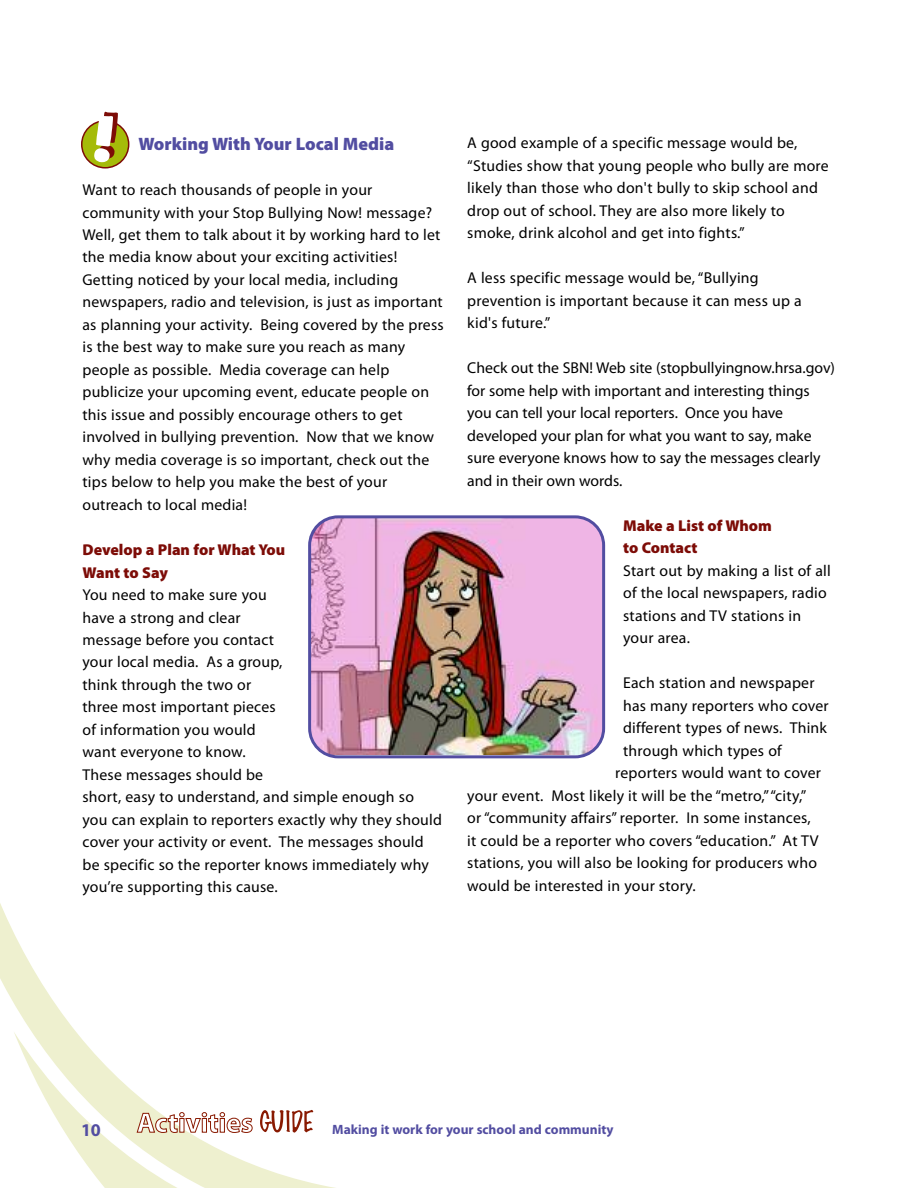
<style>
.page{position:relative;width:918px;height:1188px;background:#fff}
.page>*{position:absolute;margin:0;border:0;box-sizing:border-box;transform-origin:0 0}
.t1{font:900 18px "Myriad Pro";color:#524da1}
.t2{font:700 18px "Myriad Pro";color:#524da1}
.t3{font:15.75px/22.5px "Myriad Pro";letter-spacing:.015em;color:#000}
.t4{font:900 15.75px/22.5px "Myriad Pro";color:#7d0c07}
.t5{font:700 13.5px "Myriad Pro";color:#524da1}
</style>
<div class="page">
<svg style="left:0;top:903px;width:14px;height:100px"></svg>
<svg style="left:14px;top:758px;width:362px;height:430px"></svg>
<svg style="left:136px;top:1112px;width:117px;height:21px"></svg>
<svg style="left:260px;top:1110px;width:53px;height:23px"></svg>
<img style="left:308px;top:515px;width:297px;height:243px">
<svg style="left:81px;top:120px;width:48px;height:49px"></svg>
<p class="t1" style="left:138px;top:137px;width:257px">Working With Your Local Media</p>
<p class="t3" style="left:82px;top:180px;width:363px">Want to reach thousands of people in your community with your Stop Bullying Now! message?<br>Well, get them to talk about it by working hard to let the media know about your exciting activities!<br>Getting noticed by your local media, including newspapers, radio and television, is just as important as planning your activity. Being covered by the press is the best way to make sure you reach as many people as possible. Media coverage can help publicize your upcoming event, educate people on this issue and possibly encourage others to get involved in bullying prevention. Now that we know why media coverage is so important, check out the tips below to help you make the best of your outreach to local media!</p>
<p class="t4" style="left:82px;top:540px;width:204px">Develop a Plan for What You<br>Want to Say</p>
<p class="t3" style="left:82px;top:585px;width:361px">You need to make sure you<br>have a strong and clear<br>message before you contact<br>your local media. As a group,<br>think through the two or<br>three most important pieces<br>of information you would<br>want everyone to know.<br>These messages should be<br>short, easy to understand, and simple enough so you can explain to reporters exactly why they should cover your activity or event. The messages should be specific so the reporter knows immediately why you’re supporting this cause.</p>
<p class="t3" style="left:467px;top:133px;width:363px">A good example of a specific message would be, “Studies show that young people who bully are more likely than those who don't bully to skip school and drop out of school. They are also more likely to smoke, drink alcohol and get into fights.”</p>
<p class="t3" style="left:467px;top:268px;width:336px">A less specific message would be, “Bullying prevention is important because it can mess up a kid's future.”</p>
<p class="t3" style="left:467px;top:358px;width:369px">Check out the SBN! Web site (stopbullyingnow.hrsa.gov) for some help with important and interesting things you can tell your local reporters. Once you have developed your plan for what you want to say, make sure everyone knows how to say the messages clearly and in their own words.</p>
<p class="t4" style="left:623px;top:516px;width:150px">Make a List of Whom to Contact</p>
<p class="t3" style="left:623px;top:561px;width:209px">Start out by making a list of all of the local newspapers, radio stations and TV stations in your area.</p>
<p class="t3" style="left:623px;top:673px;width:193px">Each station and newspaper</p>
<p class="t3" style="left:623px;top:696px;width:207px">has many reporters who cover</p>
<p class="t3" style="left:623px;top:718px;width:205px">different types of news. Think</p>
<p class="t3" style="left:623px;top:741px;width:160px">through which types of</p>
<p class="t3" style="left:615px;top:763px;width:207px">reporters would want to cover</p>
<p class="t3" style="left:467px;top:786px;width:341px">your event. Most likely it will be the “metro,”“city,”</p>
<p class="t3" style="left:467px;top:808px;width:345px">or “community affairs” reporter. In some instances,</p>
<p class="t3" style="left:467px;top:831px;width:353px">it could be a reporter who covers “education.” At TV</p>
<p class="t3" style="left:467px;top:853px;width:351px">stations, you will also be looking for producers who</p>
<p class="t3" style="left:467px;top:876px;width:230px">would be interested in your story.</p>
<p class="t2" style="left:81px;top:1123px;width:21px">10</p>
<p class="t5" style="left:332px;top:1125px;width:283px">Making it work for your school and community</p>
</div>
